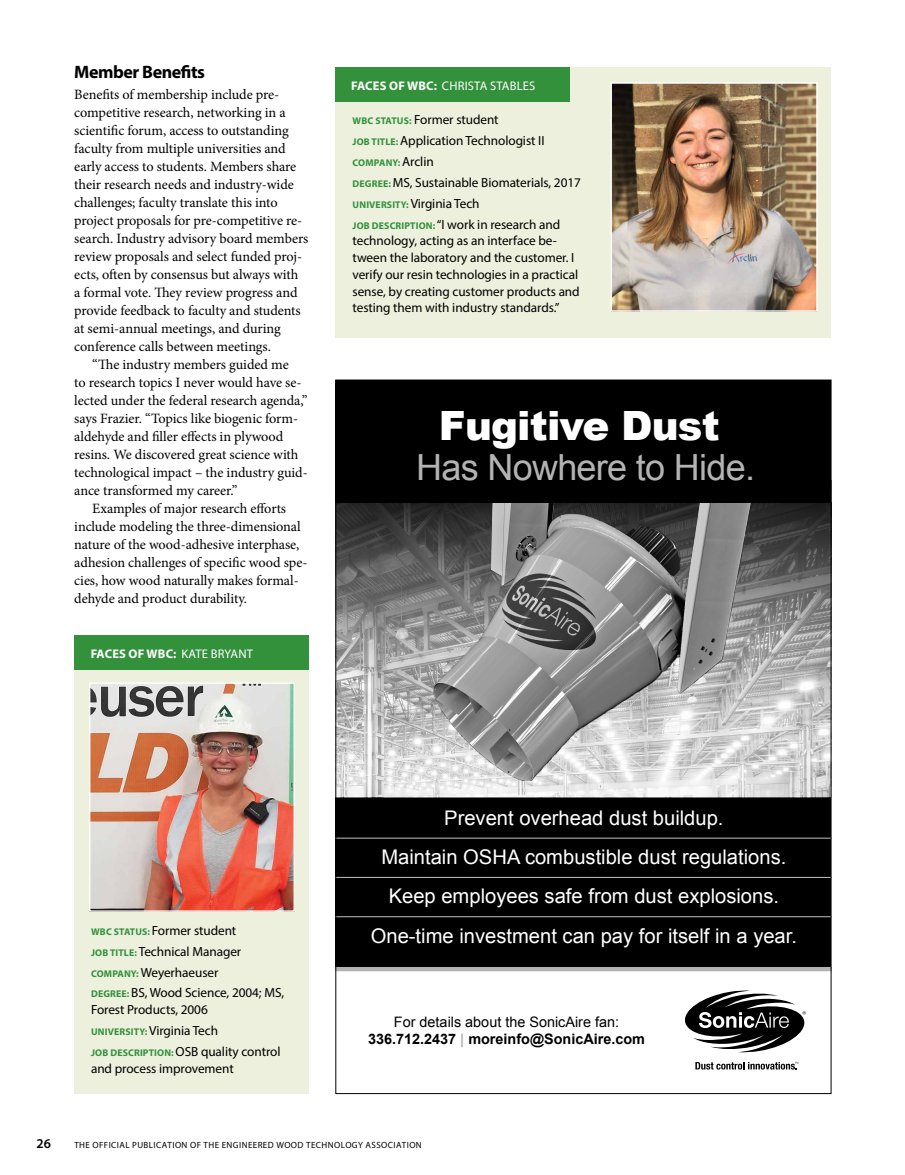
<style>
.page{position:relative;width:905px;height:1175px;background:#fff}
.page>*{position:absolute;margin:0;border:0;box-sizing:border-box;transform-origin:0 0}
.t1{font:900 40.35px "Arial";letter-spacing:-.02em;color:#fff}
.t2{font:36px "Arial";letter-spacing:-.02em;color:#b3b3b3}
.t3{font:20.1px/39.2px "Arial";color:#fff;text-align:center}
.t4{font:700 18px "Myriad Pro";letter-spacing:-.025em;color:#000}
.t5{font:700 14.4px/17.2px "Arial";color:#000;text-align:center}
.t6{font:14.25px/18px "Minion Pro";letter-spacing:-.005em;color:#000}
.t7{font:600 13.5px "Myriad Pro";color:#000}
.t8{font:13.2px/20.9px "Myriad Pro";letter-spacing:-.005em;color:#000}
.t9{font:12.45px "Myriad Pro";letter-spacing:.015em;color:#fff}
.t10{font:700 12.45px "Myriad Pro";letter-spacing:.015em;color:#fff}
.t11{font:700 9.75px "Myriad Pro";letter-spacing:.005em;color:#33913c}
.t12{font:9px "Myriad Pro";letter-spacing:.045em;color:#000}
.s1{font-weight:400}
.s2{font-weight:700}
.s3{font-weight:700;font-size:9.75px;color:#33913c}
.s4{font-weight:400;font-size:13.2px;color:#000}
.s5{color:#b3b3b3}
</style>
<div class="page">
<div style="left:336px;top:67px;width:495px;height:271px;background:#ecf0dd"></div>
<div style="left:335px;top:67px;width:234px;height:34px;background:#33913c"></div>
<img style="left:612px;top:84px;width:203px;height:226px">
<div style="left:610px;top:82px;width:207px;height:230px;border:1px solid #fff"></div>
<div style="left:74px;top:642px;width:234px;height:452px;background:#ecf0dd"></div>
<img style="left:91px;top:684px;width:202px;height:225px">
<div style="left:89px;top:682px;width:206px;height:229px;border:1px solid #fff"></div>
<div style="left:336px;top:797px;width:495px;height:172px;background:#000"></div>
<img style="left:337px;top:639px;width:492px;height:158px">
<svg style="left:695px;top:1061px;width:103px;height:8px"></svg>
<svg style="left:685px;top:990px;width:121px;height:62px"></svg>
<svg style="left:337px;top:502px;width:492px;height:137px;background:#5e5e5e"></svg>
<hr style="left:336px;top:967px;width:495px;height:4px;background:#b3b3b3">
<img style="left:433px;top:502px;width:323px;height:278px">
<hr style="left:336px;top:837px;width:495px;height:1px;background:#b3b3b3">
<hr style="left:336px;top:877px;width:495px;height:1px;background:#b3b3b3">
<hr style="left:336px;top:916px;width:495px;height:1px;background:#b3b3b3">
<div style="left:336px;top:380px;width:495px;height:122px;background:#000"></div>
<div style="left:74px;top:635px;width:234px;height:34px;background:#33913c"></div>
<p class="t4" style="left:74px;top:60px;width:132px">Member Benefits</p>
<p class="t6" style="left:74px;top:86px;width:235px">Benefits of membership include pre&shy;competitive research, networking in a scientific forum, access to outstanding faculty from multiple universities and early access to students. Members share their research needs and industry-wide challenges; faculty translate this into project proposals for pre-competitive re&shy;search. Industry advisory board members review proposals and select funded proj&shy;ects, often by consensus but always with<br>a formal vote. They review progress and provide feedback to faculty and students at semi-annual meetings, and during conference calls between meetings.</p>
<p class="t6" style="left:92px;top:355px;width:198px">“The industry members guided me</p>
<p class="t6" style="left:74px;top:373px;width:229px">to research topics I never would have se-</p>
<p class="t6" style="left:74px;top:391px;width:235px">lected under the federal research agenda,”</p>
<p class="t6" style="left:74px;top:409px;width:225px">says Frazier. “Topics like biogenic form-</p>
<p class="t6" style="left:74px;top:427px;width:211px">aldehyde and filler effects in plywood</p>
<p class="t6" style="left:74px;top:445px;width:226px">resins. We discovered great science with</p>
<p class="t6" style="left:74px;top:463px;width:235px">technological impact – the industry guid-</p>
<p class="t6" style="left:74px;top:481px;width:165px">ance transformed my career.”</p>
<p class="t6" style="left:92px;top:499px;width:195px">Examples of major research efforts</p>
<p class="t6" style="left:74px;top:517px;width:228px">include modeling the three-dimensional</p>
<p class="t6" style="left:74px;top:535px;width:227px">nature of the wood-adhesive interphase,</p>
<p class="t6" style="left:74px;top:553px;width:235px">adhesion challenges of specific wood spe-</p>
<p class="t6" style="left:74px;top:571px;width:226px">cies, how wood naturally makes formal-</p>
<p class="t6" style="left:74px;top:589px;width:174px">dehyde and product durability.</p>
<p class="t10" style="left:91px;top:646px;width:164px">FACES OF WBC: <span class="s1">KATE BRYANT</span></p>
<p class="t9" style="left:351px;top:78px;width:186px"><span class="s2">FACES OF WBC:</span> CHRISTA STABLES</p>
<p class="t8" style="left:352px;top:109px;width:193px"><span class="s3">WBC STATUS:</span> Former student<br><span class="s3">JOB TITLE:</span> Application Technologist II</p>
<p class="t11" style="left:352px;top:156px;width:83px">COMPANY: <span class="s4">Arclin</span></p>
<p class="t8" style="left:352px;top:172px;width:230px"><span class="s3">DEGREE:</span> MS, Sustainable Biomaterials, 2017<br><span class="s3">UNIVERSITY:</span> Virginia Tech<br><span class="s3">JOB DESCRIPTION:</span> “I work in research and</p>
<p class="t8" style="left:352px;top:232px;width:229px;line-height:16.8px">technology, acting as an interface be&shy;tween the laboratory and the customer. I verify our resin technologies in a practical sense, by creating customer products and testing them with industry standards.”</p>
<h1 class="t1" style="left:439px;top:396px;width:282px">Fugitive Dust</h1>
<h2 class="t2" style="left:416px;top:444px;width:340px">Has Nowhere to Hide.</h2>
<p class="t8" style="left:91px;top:919px;width:194px"><span class="s3">WBC STATUS:</span> Former student<br><span class="s3">JOB TITLE:</span> Technical Manager<br><span class="s3">COMPANY:</span> Weyerhaeuser<br><span class="s3">DEGREE:</span> BS, Wood Science, 2004; MS,</p>
<p class="t8" style="left:91px;top:999px;width:191px">Forest Products, 2006<br><span class="s3">UNIVERSITY:</span> Virginia Tech<br><span class="s3">JOB DESCRIPTION:</span> OSB quality control</p>
<p class="t8" style="left:91px;top:1057px;width:144px">and process improvement</p>
<h3 class="t3" style="left:371px;top:798px;width:428px">Prevent overhead dust buildup.<br>Maintain OSHA combustible dust regulations.<br>Keep employees safe from dust explosions.<br>One-time investment can pay for itself in a year.</h3>
<p class="t5" style="left:368px;top:1013px;width:278px"><span class="s1">For details about the SonicAire fan:<br></span>336.712.2437 <span class="s5">|</span> moreinfo@SonicAire.com</p>
<p class="t7" style="left:37px;top:1134px;width:16px">26</p>
<p class="t12" style="left:74px;top:1139px;width:349px">THE OFFICIAL PUBLICATION OF THE ENGINEERED WOOD TECHNOLOGY ASSOCIATION</p>
</div>
